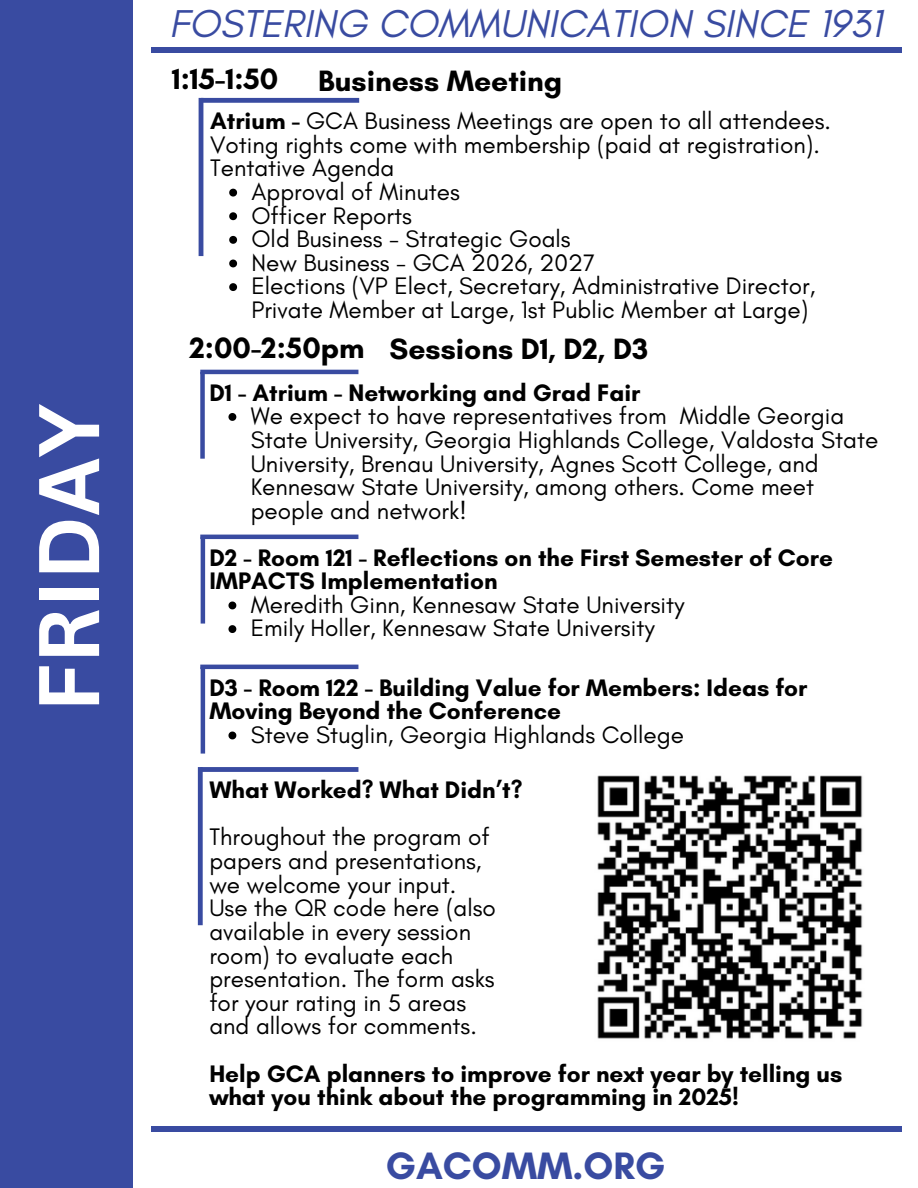
<style>
.page{position:relative;width:918px;height:1188px;background:#fff}
.page>*{position:absolute;margin:0;border:0;box-sizing:border-box;transform-origin:0 0}
.t1{font:700 84px "Canva Sans";color:#fff}
.t2{font:italic 39.6px "Glacial Indifference";color:#394ba1}
.t3{font:700 38.85px "Glacial Indifference";color:#394ba1}
.t4{font:700 30px "Glacial Indifference";color:#000}
.t5{font:24.3px/23.7px "Glacial Indifference";color:#000}
.t6{font:700 24.3px/23.7px "Glacial Indifference";color:#000}
.s1{font-weight:700}
</style>
<div class="page">
<div style="left:0;top:0;width:133px;height:1188px;background:#394ba1"></div>
<div style="left:151px;top:48px;width:750px;height:5px;background:#394ba1"></div>
<div style="left:151px;top:1127px;width:750px;height:5px;background:#394ba1"></div>
<hr style="left:199px;top:98px;width:4px;height:158px;background:#394ba1">
<svg style="left:229px;top:189px;width:8px;height:8px"></svg>
<svg style="left:229px;top:212px;width:8px;height:8px"></svg>
<svg style="left:229px;top:236px;width:8px;height:8px"></svg>
<svg style="left:229px;top:260px;width:8px;height:7px"></svg>
<svg style="left:229px;top:283px;width:8px;height:8px"></svg>
<div style="left:201px;top:98px;width:158px;height:5px;background:#394ba1"></div>
<svg style="left:228px;top:413px;width:8px;height:8px"></svg>
<hr style="left:200px;top:370px;width:158px;height:4px;background:#394ba1">
<div style="left:200px;top:372px;width:5px;height:87px;background:#394ba1"></div>
<svg style="left:228px;top:602px;width:8px;height:7px"></svg>
<svg style="left:228px;top:625px;width:8px;height:8px"></svg>
<hr style="left:200px;top:535px;width:158px;height:4px;background:#394ba1">
<hr style="left:201px;top:537px;width:4px;height:87px;background:#394ba1">
<svg style="left:228px;top:732px;width:8px;height:7px"></svg>
<hr style="left:200px;top:665px;width:158px;height:4px;background:#394ba1">
<hr style="left:201px;top:667px;width:4px;height:87px;background:#394ba1">
<div style="left:198px;top:767px;width:5px;height:158px;background:#394ba1"></div>
<div style="left:200px;top:767px;width:158px;height:5px;background:#394ba1"></div>
<img style="left:597px;top:775px;width:266px;height:264px">
<h3 class="t1" style="left:9px;top:712px;width:310px;rotate:-90deg">FRIDAY</h3>
<h1 class="t2" style="left:169px;top:0;width:714px">FOSTERING COMMUNICATION SINCE 1931</h1>
<p class="t4" style="left:172px;top:61px;width:108px">1:15-1:50</p>
<p class="t4" style="left:318px;top:62px;width:246px">Business Meeting</p>
<h4 class="t5" style="left:210px;top:109px;width:623px"><span class="s1">Atrium -</span> GCA Business Meetings are open to all attendees.<br>Voting rights come with membership (paid at registration).</h4>
<h4 class="t5" style="left:210px;top:156px;width:186px">Tentative Agenda</h4>
<p class="t5" style="left:251px;top:180px;width:210px">Approval of Minutes</p>
<p class="t5" style="left:251px;top:203px;width:162px">Officer Reports</p>
<p class="t5" style="left:251px;top:227px;width:321px">Old Business - Strategic Goals</p>
<p class="t5" style="left:251px;top:250px;width:345px">New Business - GCA 2026, 2027</p>
<p class="t5" style="left:251px;top:274px;width:565px">Elections (VP Elect, Secretary, Administrative Director,<br>Private Member at Large, 1st Public Member at Large)</p>
<p class="t4" style="left:189px;top:330px;width:177px">2:00-2:50pm</p>
<h4 class="t4" style="left:389px;top:331px;width:260px">Sessions D1, D2, D3</h4>
<h4 class="t6" style="left:209px;top:380px;width:433px">D1 - Atrium - Networking and Grad Fair</h4>
<p class="t5" style="left:251px;top:404px;width:629px">We expect to have representatives from Middle Georgia State University, Georgia Highlands College, Valdosta State University, Brenau University, Agnes Scott College, and Kennesaw State University, among others. Come meet people and network!</p>
<p class="t6" style="left:209px;top:545px;width:625px">D2 - Room 121 - Reflections on the First Semester of Core<br>IMPACTS Implementation</p>
<h5 class="t5" style="left:251px;top:592px;width:435px">Meredith Ginn, Kennesaw State University</h5>
<p class="t5" style="left:251px;top:616px;width:405px">Emily Holler, Kennesaw State University</p>
<p class="t6" style="left:209px;top:675px;width:600px">D3 - Room 122 - Building Value for Members: Ideas for<br>Moving Beyond the Conference</p>
<p class="t5" style="left:251px;top:722px;width:435px">Steve Stuglin, Georgia Highlands College</p>
<h5 class="t6" style="left:209px;top:778px;width:315px">What Worked? What Didn’t?</h5>
<p class="t5" style="left:209px;top:825px;width:282px">Throughout the program of</p>
<p class="t5" style="left:209px;top:849px;width:274px">papers and presentations,</p>
<p class="t5" style="left:209px;top:872px;width:249px">we welcome your input.</p>
<p class="t5" style="left:209px;top:896px;width:288px">Use the QR code here (also</p>
<h5 class="t5" style="left:209px;top:920px;width:263px">available in every session</h5>
<p class="t5" style="left:209px;top:943px;width:245px">room) to evaluate each</p>
<p class="t5" style="left:209px;top:967px;width:287px">presentation. The form asks</p>
<p class="t5" style="left:209px;top:990px;width:258px">for your rating in 5 areas</p>
<p class="t5" style="left:209px;top:1014px;width:269px">and allows for comments.</p>
<h5 class="t6" style="left:209px;top:1061px;width:635px">Help GCA planners to improve for next year by telling us what you think about the programming in 2025!</h5>
<p class="t3" style="left:386px;top:1142px;width:281px">GACOMM.ORG</p>
</div>
